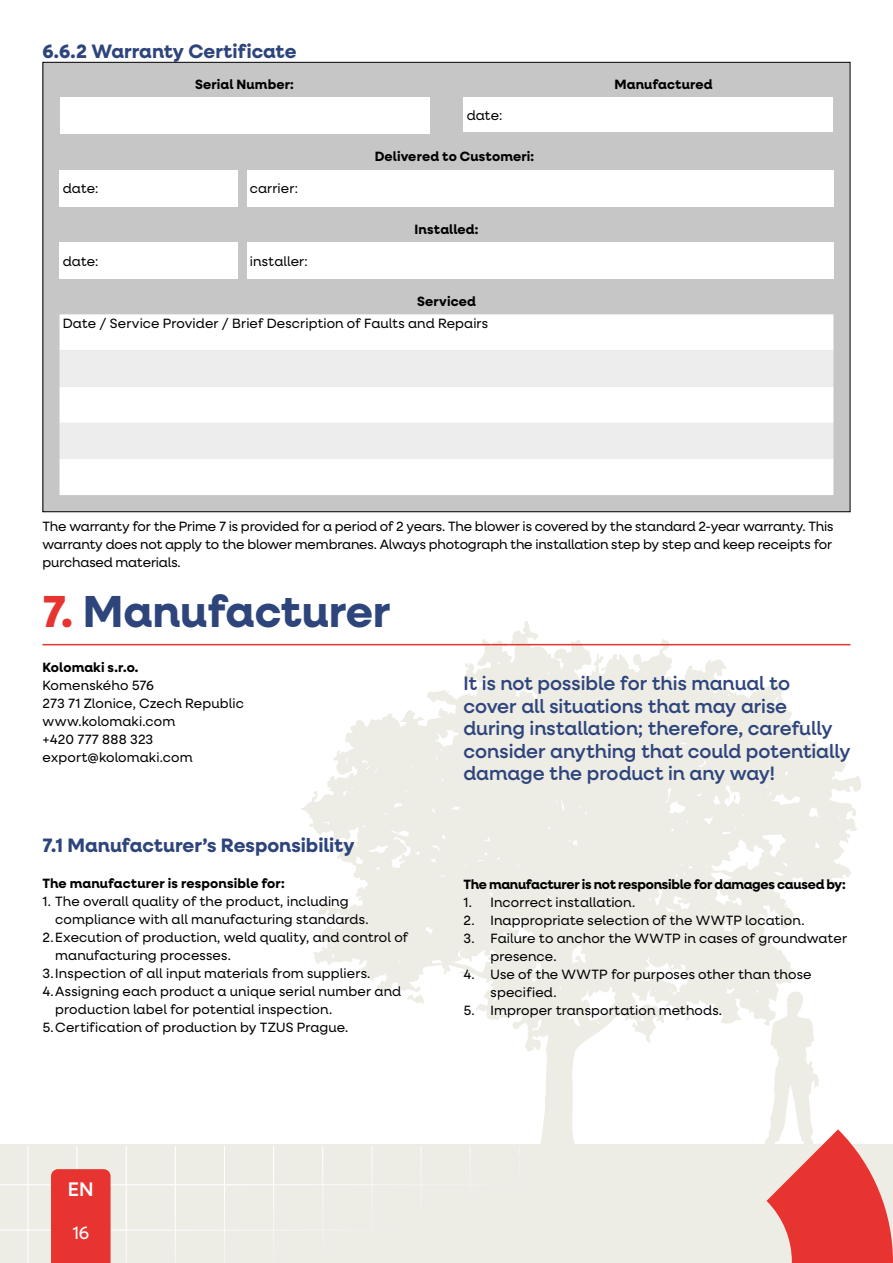
<style>
.page{position:relative;width:893px;height:1263px;background:#fff}
.page>*{position:absolute;margin:0;border:0;box-sizing:border-box;transform-origin:0 0}
.t1{font:700 45px "Neulis Neue";color:#2e457c}
.t2{font:500 19.8px "Neulis Neue";color:#fff}
.t3{font:500 19.5px/22.5px "Neulis Neue";color:#2e457c}
.t4{font:700 19.5px "Neulis Neue";color:#2e457c}
.t5{font:18px "Neulis Neue";color:#fff}
.t6{font:13.5px/18px "Neulis Neue";letter-spacing:.01em;color:#000}
.t7{font:700 13.5px "Neulis Neue";letter-spacing:.01em;color:#000}
.t8{font:700 13.5px "Neulis Neue";letter-spacing:-.015em;color:#000}
.s1{color:#e73431}
</style>
<div class="page">
<div style="left:0;top:1145px;width:850px;height:118px;background:#edece5"></div>
<hr style="left:27px;top:1146px;width:1px;height:117px;background:#fff">
<hr style="left:76px;top:1146px;width:2px;height:117px;background:#fff">
<hr style="left:126px;top:1146px;width:1px;height:117px;background:#fff">
<hr style="left:175px;top:1146px;width:1px;height:117px;background:#fff">
<hr style="left:224px;top:1146px;width:1px;height:117px;background:#fff">
<hr style="left:273px;top:1146px;width:1px;height:117px;background:#fff">
<hr style="left:322px;top:1146px;width:1px;height:117px;background:#fff">
<hr style="left:371px;top:1146px;width:1px;height:117px;background:#fff">
<hr style="left:420px;top:1146px;width:2px;height:117px;background:#fff">
<hr style="left:470px;top:1146px;width:1px;height:117px;background:#fff">
<hr style="left:519px;top:1146px;width:1px;height:117px;background:#fff">
<hr style="left:568px;top:1146px;width:1px;height:117px;background:#fff">
<hr style="left:617px;top:1146px;width:1px;height:117px;background:#fff">
<hr style="left:666px;top:1146px;width:1px;height:117px;background:#fff">
<hr style="left:715px;top:1146px;width:1px;height:117px;background:#fff">
<hr style="left:0;top:1184px;width:850px;height:1px;background:#fff">
<hr style="left:0;top:1229px;width:850px;height:2px;background:#fff">
<div style="left:51px;top:1169px;width:60px;height:94px;background:#e73431"></div>
<svg style="left:300px;top:621px;width:561px;height:544px;fill:#edece5"></svg>
<svg style="left:543px;top:653px;width:11px;height:9px"></svg>
<svg style="left:501px;top:1011px;width:7px;height:8px"></svg>
<svg style="left:580px;top:977px;width:16px;height:11px"></svg>
<svg style="left:518px;top:1021px;width:4px;height:4px"></svg>
<svg style="left:407px;top:994px;width:17px;height:10px"></svg>
<svg style="left:765px;top:990px;width:128px;height:273px"></svg>
<div style="left:43px;top:62px;width:807px;height:450px;background:#c6c6c6"></div>
<hr style="left:42px;top:644px;width:808px;height:1px;background:#e73431">
<div style="left:60px;top:98px;width:369px;height:36px;background:#fff"></div>
<div style="left:463px;top:98px;width:370px;height:34px;background:#fff"></div>
<div style="left:60px;top:170px;width:178px;height:36px;background:#fff"></div>
<div style="left:247px;top:170px;width:586px;height:36px;background:#fff"></div>
<div style="left:60px;top:242px;width:178px;height:36px;background:#fff"></div>
<div style="left:247px;top:242px;width:586px;height:36px;background:#fff"></div>
<div style="left:60px;top:314px;width:773px;height:36px;background:#fff"></div>
<div style="left:60px;top:350px;width:773px;height:37px;background:#ededed"></div>
<svg style="left:60px;top:387px;width:773px;height:108px;background:#f8f8f8"></svg>
<h3 class="t4" style="left:42px;top:37px;width:256px">6.6.2 Warranty Certificate</h3>
<p class="t7" style="left:195px;top:75px;width:100px">Serial Number:</p>
<p class="t6" style="left:63px;top:179px;width:37px">date:</p>
<p class="t6" style="left:250px;top:179px;width:50px">carrier:</p>
<p class="t6" style="left:63px;top:251px;width:37px">date:</p>
<p class="t6" style="left:250px;top:251px;width:59px">installer:</p>
<p class="t6" style="left:467px;top:106px;width:37px">date:</p>
<p class="t7" style="left:375px;top:147px;width:161px">Delivered to Customeri:</p>
<p class="t7" style="left:415px;top:219px;width:65px">Installed:</p>
<p class="t7" style="left:417px;top:292px;width:60px">Serviced</p>
<p class="t6" style="left:63px;top:314px;width:427px">Date / Service Provider / Brief Description of Faults and Repairs</p>
<p class="t7" style="left:614px;top:75px;width:100px">Manufactured</p>
<p class="t6" style="left:43px;top:517px;width:793px;text-align:justify">The warranty for the Prime 7 is provided for a period of 2 years. The blower is covered by the standard 2-year warranty. This warranty does not apply to the blower membranes. Always photograph the installation step by step and keep receipts for purchased materials.</p>
<h1 class="t1" style="left:43px;top:579px;width:349px"><span class="s1">7.</span> Manufacturer</h1>
<p class="t7" style="left:43px;top:658px;width:97px">Kolomaki s.r.o.</p>
<p class="t6" style="left:43px;top:676px;width:203px">Komenského 576<br>273 71 Zlonice, Czech Republic www.kolomaki.com<br>+420 777 888 323 export@kolomaki.com</p>
<h3 class="t4" style="left:43px;top:832px;width:313px">7.1 Manufacturer’s Responsibility</h3>
<p class="t7" style="left:43px;top:874px;width:244px">The manufacturer is responsible for:</p>
<p class="t6" style="left:43px;top:892px;width:308px">1. The overall quality of the product, including</p>
<p class="t6" style="left:55px;top:910px;width:315px">compliance with all manufacturing standards.</p>
<p class="t6" style="left:43px;top:928px;width:367px">2.Execution of production, weld quality, and control of</p>
<p class="t6" style="left:55px;top:946px;width:177px">manufacturing processes.</p>
<p class="t6" style="left:43px;top:964px;width:329px">3.Inspection of all input materials from suppliers.</p>
<p class="t6" style="left:43px;top:982px;width:360px">4.Assigning each product a unique serial number and</p>
<p class="t6" style="left:55px;top:1000px;width:278px">production label for potential inspection.</p>
<p class="t6" style="left:43px;top:1018px;width:307px">5.Certification of production by TZUS Prague.</p>
<h3 class="t3" style="left:463px;top:671px;width:388px">It is not possible for this manual to<br>cover all situations that may arise during installation; therefore, carefully consider anything that could potentially damage the product in any way!</h3>
<p class="t8" style="left:463px;top:874px;width:384px">The manufacturer is not responsible for damages caused by:</p>
<p class="t6" style="left:463px;top:892px;width:173px">1. Incorrect installation.</p>
<p class="t6" style="left:463px;top:910px;width:343px">2. Inappropriate selection of the WWTP location.</p>
<p class="t6" style="left:490px;top:928px;width:358px;text-indent:-27px">3. Failure to anchor the WWTP in cases of groundwater presence.</p>
<p class="t6" style="left:490px;top:964px;width:323px;text-indent:-27px">4. Use of the WWTP for purposes other than those specified.</p>
<p class="t6" style="left:463px;top:1000px;width:260px">5. Improper transportation methods.</p>
<h2 class="t2" style="left:68px;top:1175px;width:27px">EN</h2>
<h3 class="t5" style="left:72px;top:1220px;width:18px">16</h3>
</div>
